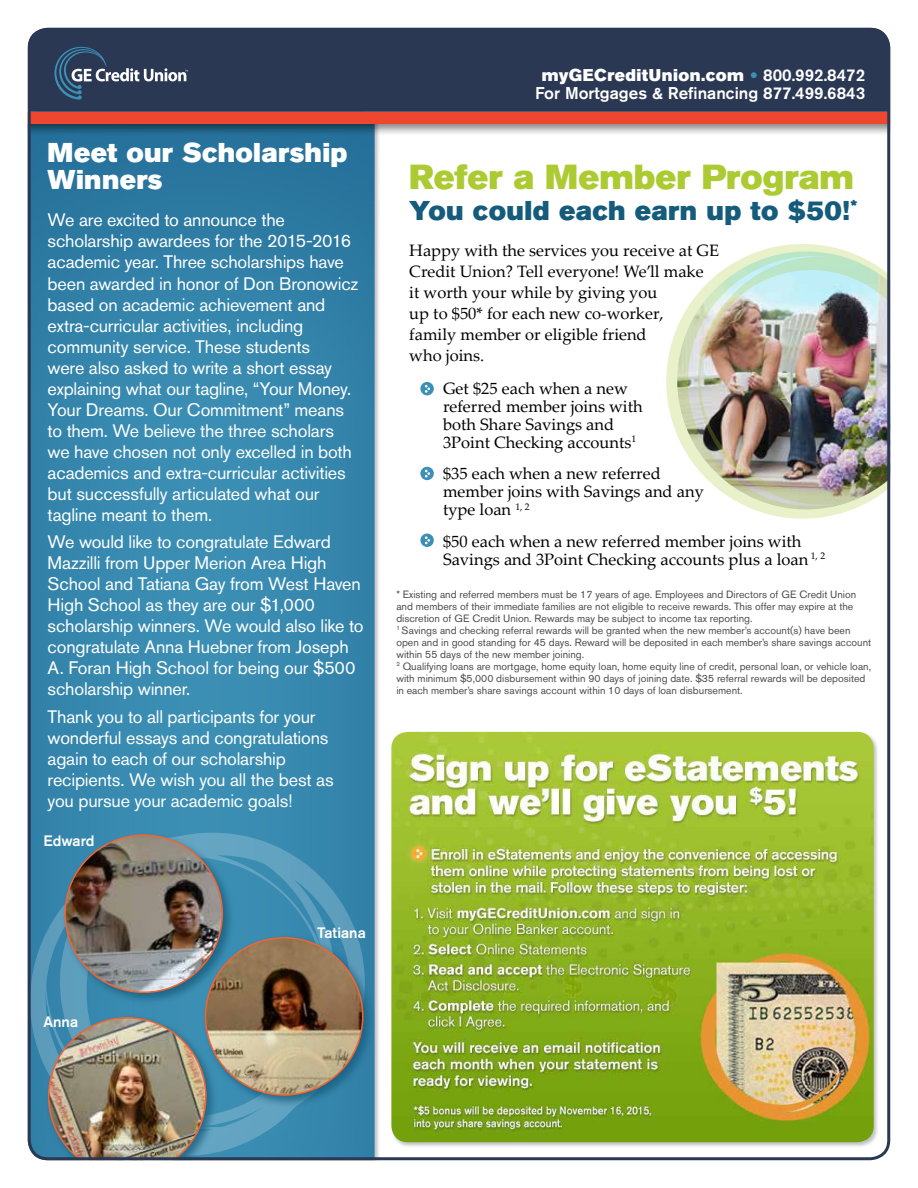
<style>
.page{position:relative;width:918px;height:1188px;background:#fff}
.page>*{position:absolute;margin:0;border:0;box-sizing:border-box;transform-origin:0 0}
.t1{font:34.5px "Akzidenz Grotesk BQ Super";color:#accb33}
.t2{font:27px "Akzidenz Grotesk BQ Super";letter-spacing:.015em;color:#155b7c}
.t3{font:27px/27px "Akzidenz Grotesk BQ Super";letter-spacing:.01em;color:#fff}
.t4{font:18px/21px "Akzidenz Grotesk BQ";letter-spacing:-.01em;color:#fff}
.t5{font:500 16.95px "Akzidenz Grotesk BQ";color:#fff}
.t6{font:16.95px "Akzidenz Grotesk BQ Super";letter-spacing:.025em;color:#fff}
.t7{font:16.5px/18px "Palatino Linotype";color:#000}
.t8{font:500 15px "Akzidenz Grotesk BQ";letter-spacing:-.005em;color:#fff}
.t9{font:10.5px/12px "Akzidenz Grotesk BQ";color:#4d4d4f}
.s1{font-family:"Palatino Linotype";color:#3d90b5}
.s2{font-family:"Akzidenz Grotesk BQ";font-weight:500}
</style>
<div class="page">
<img style="left:27px;top:27px;width:864px;height:1134px">
<h2 class="t3" style="left:48px;top:139px;width:301px">Meet our Scholarship<br>Winners</h2>
<p class="t4" style="left:48px;top:210px;width:312px">We are excited to announce the scholarship awardees for the 2015-2016 academic year. Three scholarships have been awarded in honor of Don Bronowicz based on academic achievement and extra-curricular activities, including community service. These students<br>were also asked to write a short essay explaining what our tagline, “Your Money.<br>Your Dreams. Our Commitment” means to them. We believe the three scholars we have chosen not only excelled in both academics and extra-curricular activities but successfully articulated what our tagline meant to them.</p>
<p class="t4" style="left:48px;top:531px;width:318px">We would like to congratulate Edward Mazzilli from Upper Merion Area High School and Tatiana Gay from West Haven High School as they are our $1,000 scholarship winners. We would also like to congratulate Anna Huebner from Joseph A. Foran High School for being our $500 scholarship winner.</p>
<p class="t4" style="left:48px;top:706px;width:288px">Thank you to all participants for your wonderful essays and congratulations again to each of our scholarship recipients. We wish you all the best as you pursue your academic goals!</p>
<p class="t8" style="left:44px;top:831px;width:53px">Edward</p>
<p class="t6" style="left:542px;top:65px;width:325px">myGECreditUnion.com <span class="s1">•</span> <span class="s2">800.992.8472</span></p>
<p class="t5" style="left:535px;top:83px;width:332px">For Mortgages &amp; Refinancing 877.499.6843</p>
<h1 class="t1" style="left:409px;top:157px;width:446px">Refer a Member Program</h1>
<h2 class="t2" style="left:409px;top:195px;width:450px">You could each earn up to $50!<sup>*</sup></h2>
<p class="t7" style="left:409px;top:240px;width:311px;line-height:21px">Happy with the services you receive at GE<br>Credit Union? Tell everyone! We’ll make<br>it worth your while by giving you<br>up to $50* for each new co-worker,<br>family member or eligible friend<br>who joins.</p>
<p class="t7" style="left:443px;top:378px;width:201px">Get $25 each when a new referred member joins with both Share Savings and<br>3Point Checking accounts<sup>1</sup></p>
<p class="t7" style="left:443px;top:464px;width:262px">$35 each when a new referred member joins with Savings and any type loan <sup>1,</sup> <sup>2</sup></p>
<p class="t7" style="left:443px;top:531px;width:384px">$50 each when a new referred member joins with<br>Savings and 3Point Checking accounts plus a loan <sup>1,</sup> <sup>2</sup></p>
<p class="t9" style="left:396px;top:588px;width:476px">* Existing and referred members must be 17 years of age. Employees and Directors of GE Credit Union and members of their immediate families are not eligible to receive rewards. This offer may expire at the discretion of GE Credit Union. Rewards may be subject to income tax reporting.<br><sup>1</sup> Savings and checking referral rewards will be granted when the new member’s account(s) have been open and in good standing for 45 days. Reward will be deposited in each member’s share savings account within 55 days of the new member joining.<br><sup>2</sup> Qualifying loans are mortgage, home equity loan, home equity line of credit, personal loan, or vehicle loan, with minimum $5,000 disbursement within 90 days of joining date. $35 referral rewards will be deposited in each member’s share savings account within 10 days of loan disbursement.</p>
<p class="t8" style="left:44px;top:1012px;width:36px">Anna</p>
<p class="t8" style="left:317px;top:924px;width:50px">Tatiana</p>
</div>
